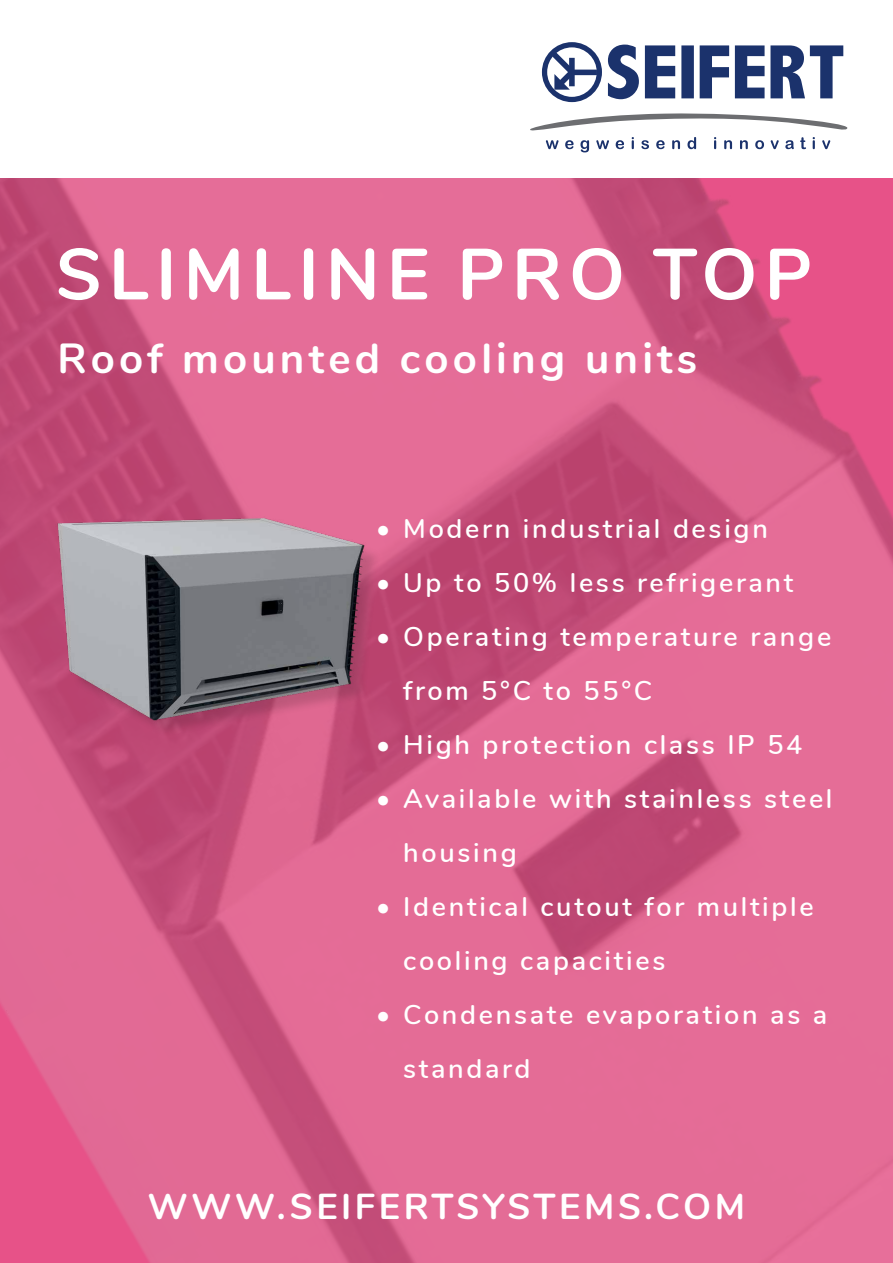
<style>
.page{position:relative;width:893px;height:1263px;background:#fff}
.page>*{position:absolute;margin:0;border:0;box-sizing:border-box;transform-origin:0 0}
.t1{font:700 72px "Nunito";letter-spacing:.1em;color:#fff}
.t2{font:700 42px "Nunito";letter-spacing:.1em;color:#fff}
.t3{font:700 36px "Nunito";letter-spacing:.1em;color:#fff}
.t4{font:600 27px/54px "Nunito";letter-spacing:.1em;color:#fff}
</style>
<div class="page">
<img style="left:0;top:178px;width:893px;height:1085px">
<div style="left:572px;top:70px;width:25px;height:5px;background:#1b326c"></div>
<svg style="left:546px;top:47px;width:34px;height:43px"></svg>
<div style="left:542px;top:42px;width:60px;height:60px;border:5px solid #1b326c;border-radius:50%"></div>
<svg style="left:530px;top:113px;width:317px;height:39px"></svg>
<svg style="left:608px;top:45px;width:235px;height:54px"></svg>
<img style="left:32px;top:499px;width:358px;height:239px">
<h1 class="t1" style="left:56px;top:221px;width:758px">SLIMLINE PRO TOP</h1>
<h2 class="t2" style="left:57px;top:327px;width:641px">Roof mounted cooling units</h2>
<p class="t4" style="left:376px;top:500px;width:393px">• Modern industrial design</p>
<p class="t4" style="left:376px;top:554px;width:419px">• Up to 50% less refrigerant</p>
<p class="t4" style="left:403px;top:608px;width:429px;text-indent:-27px">• Operating temperature range from 5°C to 55°C</p>
<p class="t4" style="left:376px;top:716px;width:428px">• High protection class IP 54</p>
<p class="t4" style="left:403px;top:770px;width:431px;text-indent:-27px">• Available with stainless steel housing</p>
<p class="t4" style="left:403px;top:878px;width:412px;text-indent:-27px">• Identical cutout for multiple cooling capacities</p>
<p class="t4" style="left:403px;top:986px;width:425px;text-indent:-27px">• Condensate evaporation as a standard</p>
<h3 class="t3" style="left:148px;top:1179px;width:599px">WWW.SEIFERTSYSTEMS.COM</h3>
</div>
